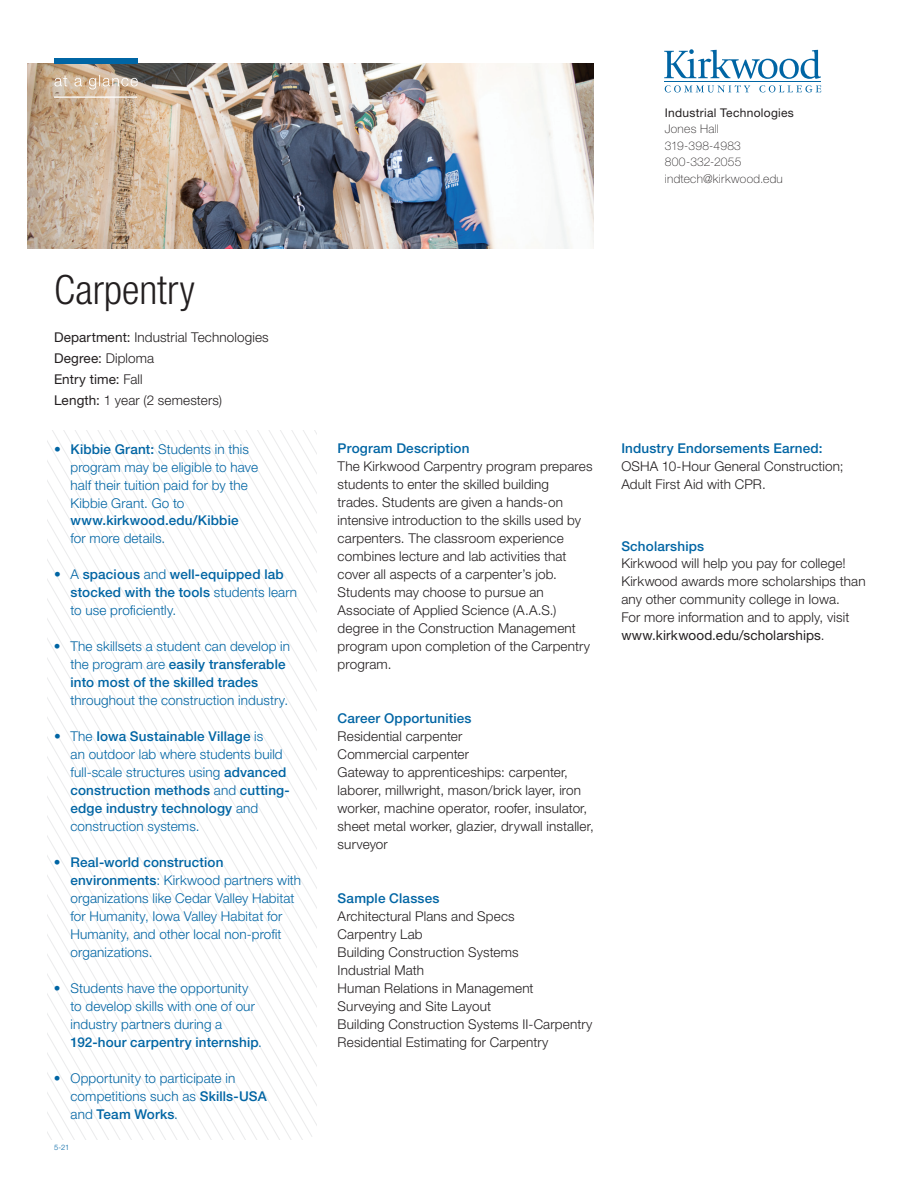
<style>
.page{position:relative;width:918px;height:1188px;background:#fff}
.page>*{position:absolute;margin:0;border:0;box-sizing:border-box;transform-origin:0 0}
.t1{font:300 condensed 40.5px "Helvetica Neue LT Std";color:#231f20}
.t2{font:300 13.5px/18px "Helvetica Neue LT Std";letter-spacing:.01em;color:#231f20}
.t3{font:300 13.5px/18px "Helvetica Neue LT Std";letter-spacing:.01em;color:#0065a4}
.t4{font:500 13.5px/18px "Helvetica Neue LT Std";letter-spacing:.01em;color:#0065a4}
.t5{font:100 12px/16.5px "Helvetica Neue LT Std";letter-spacing:.025em;color:#231f20}
.t6{font:12px "Helvetica Neue LT Std";letter-spacing:.02em;color:#231f20}
.t7{font:300 7.5px "Helvetica Neue LT Std";color:#0065a4}
.s1{font-weight:400}
.s2{font-weight:500}
.s3{font-weight:300}
</style>
<div class="page">
<svg style="left:48px;top:1109px;width:180px;height:30px"></svg>
<svg style="left:48px;top:463px;width:268px;height:646px"></svg>
<svg style="left:239px;top:430px;width:77px;height:535px"></svg>
<img style="left:27px;top:63px;width:567px;height:186px">
<div style="left:54px;top:58px;width:83px;height:5px;background:#0065a4"></div>
<hr style="left:54px;top:96px;width:83px;height:2px;background:#fff">
<hr style="left:664px;top:81px;width:157px;height:1px;background:#0065a4">
<svg style="left:55px;top:76px;width:12px;height:10px"></svg>
<svg style="left:74px;top:78px;width:8px;height:8px"></svg>
<svg style="left:89px;top:75px;width:49px;height:14px"></svg>
<svg style="left:664px;top:49px;width:157px;height:30px"></svg>
<svg style="left:665px;top:85px;width:85px;height:8px"></svg>
<svg style="left:759px;top:85px;width:62px;height:8px"></svg>
<h1 class="t1" style="left:54px;top:266px;width:142px">Carpentry</h1>
<p class="t2" style="left:54px;top:326px;width:216px;line-height:21px"><span class="s1">Department:</span> Industrial Technologies<br><span class="s1">Degree:</span> Diploma<br><span class="s1">Entry time:</span> Fall<br><span class="s1">Length:</span> 1 year (2 semesters)</p>
<p class="t3" style="left:70px;top:439px;width:189px;text-indent:-16px">• <span class="s2">Kibbie Grant:</span> Students in this program may be eligible to have half their tuition paid for by the<br>Kibbie Grant. Go to</p>
<p class="t4" style="left:70px;top:512px;width:170px">www.kirkwood.edu/Kibbie</p>
<p class="t3" style="left:70px;top:529px;width:96px">for more details.</p>
<p class="t4" style="left:70px;top:566px;width:228px;text-indent:-16px"><span class="s3">• A</span> spacious <span class="s3">and</span> well-equipped lab stocked with the tools <span class="s3">students learn to use profciently.</span></p>
<p class="t3" style="left:70px;top:637px;width:221px;text-indent:-16px">• The skillsets a student can develop in the program are <span class="s2">easily transferable into most of the skilled trades</span></p>
<p class="t3" style="left:70px;top:691px;width:219px">throughout the construction industry.</p>
<p class="t3" style="left:70px;top:727px;width:221px;text-indent:-16px">• The <span class="s2">Iowa Sustainable Village</span> is<br>an outdoor lab where students build full-scale structures using <span class="s2">advanced construction methods</span> and <span class="s2">cutting&shy;edge industry technology</span> and construction systems.</p>
<p class="t3" style="left:70px;top:853px;width:232px;text-indent:-16px">• <span class="s2">Real-world construction environments</span>: Kirkwood partners with organizations like Cedar Valley Habitat for Humanity, Iowa Valley Habitat for Humanity, and other local non-proft organizations.</p>
<p class="t3" style="left:70px;top:979px;width:193px;text-indent:-16px">• Students have the opportunity to develop skills with one of our industry partners during a<br><span class="s2">192-hour carpentry internship</span>.</p>
<p class="t3" style="left:70px;top:1069px;width:198px;text-indent:-16px">• Opportunity to participate in competitions such as <span class="s2">Skills-USA </span>and <span class="s2">Team Works</span>.</p>
<p class="t7" style="left:54px;top:1143px;width:17px">5-21</p>
<p class="t6" style="left:665px;top:105px;width:131px">Industrial Technologies</p>
<p class="t5" style="left:665px;top:121px;width:120px">Jones Hall<br>319-398-4983<br>800-332-2055 indtech@kirkwood.edu</p>
<p class="t4" style="left:338px;top:439px;width:133px">Program Description</p>
<p class="t2" style="left:338px;top:457px;width:256px">The Kirkwood Carpentry program prepares students to enter the skilled building trades. Students are given a hands-on intensive introduction to the skills used by carpenters. The classroom experience combines lecture and lab activities that cover all aspects of a carpenter’s job.<br>Students may choose to pursue an Associate of Applied Science (A.A.S.) degree in the Construction Management program upon completion of the Carpentry program.</p>
<p class="t4" style="left:338px;top:709px;width:135px">Career Opportunities</p>
<p class="t2" style="left:338px;top:727px;width:258px">Residential carpenter<br>Commercial carpenter<br>Gateway to apprenticeships: carpenter, laborer, millwright, mason/brick layer, iron worker, machine operator, roofer, insulator, sheet metal worker, glazier, drywall installer, surveyor</p>
<p class="t4" style="left:338px;top:889px;width:103px">Sample Classes</p>
<p class="t2" style="left:338px;top:907px;width:256px">Architectural Plans and Specs<br>Carpentry Lab<br>Building Construction Systems<br>Industrial Math<br>Human Relations in Management<br>Surveying and Site Layout<br>Building Construction Systems II-Carpentry<br>Residential Estimating for Carpentry</p>
<p class="t4" style="left:621px;top:439px;width:203px">Industry Endorsements Earned:</p>
<p class="t2" style="left:621px;top:457px;width:224px">OSHA 10-Hour General Construction;<br>Adult First Aid with CPR.</p>
<p class="t4" style="left:621px;top:537px;width:84px">Scholarships</p>
<p class="t2" style="left:621px;top:554px;width:246px">Kirkwood will help you pay for college!<br>Kirkwood awards more scholarships than any other community college in Iowa.<br>For more information and to apply, visit <span class="s1">www.kirkwood.edu/scholarships</span>.</p>
</div>
